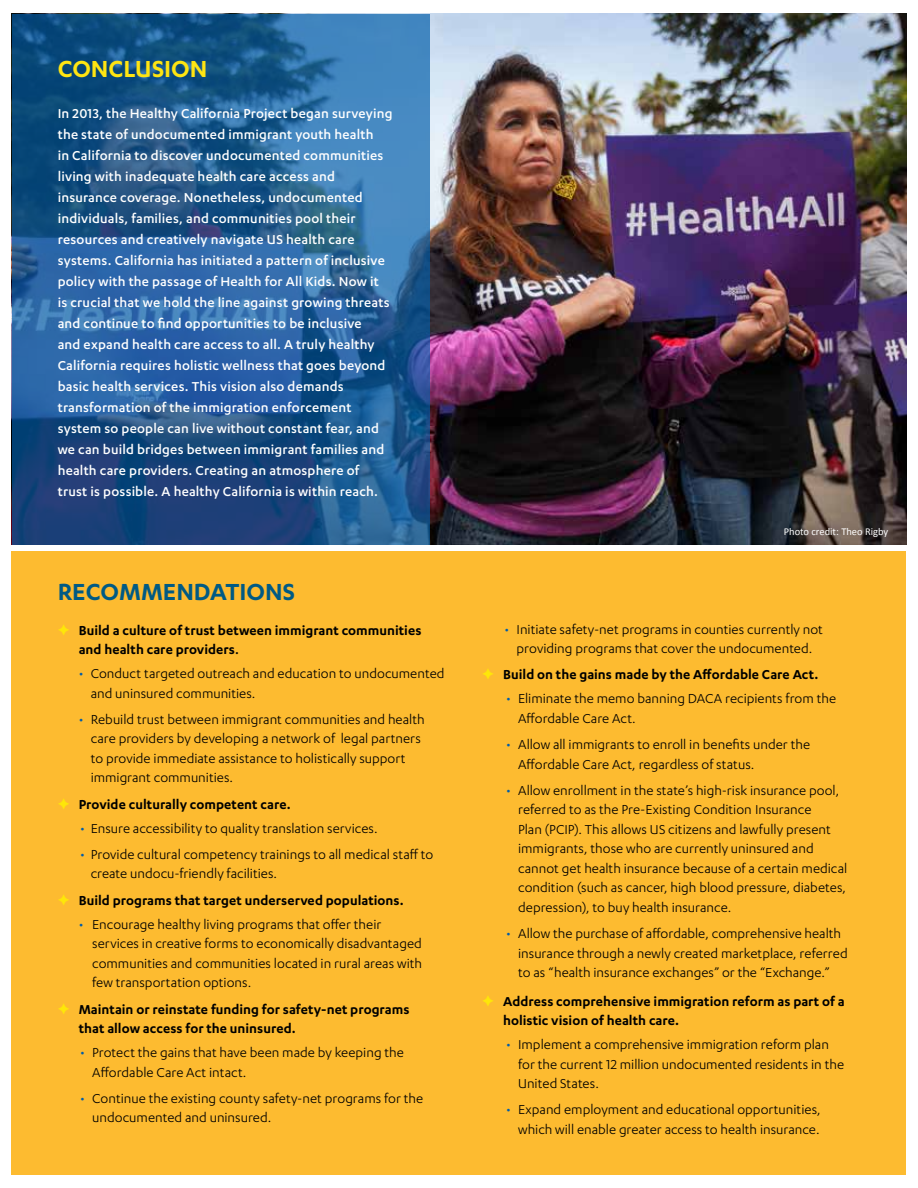
<style>
.page{position:relative;width:918px;height:1188px;background:#fff}
.page>*{position:absolute;margin:0;border:0;box-sizing:border-box;transform-origin:0 0}
.t1{font:600 27px "Karbon";color:#005a84}
.t2{font:600 27px "Karbon";color:#ffe512}
.t3{font:15px/19.5px "Karbon";color:#000}
.t4{font:500 15px/21px "Karbon";letter-spacing:.015em;color:#fff}
.t5{font:600 15px/19.5px "Karbon";letter-spacing:.005em;color:#000}
.t6{font:10.5px "Calibri";color:#fff}
.s1{color:#fee609}
.s2{font-weight:500}
.s3{color:#005daa}
</style>
<div class="page">
<img style="left:12px;top:14px;width:894px;height:530px">
<svg style="left:13px;top:14px;width:417px;height:530px;background:#245d94"></svg>
<div style="left:12px;top:551px;width:894px;height:623px;background:#fdbb30"></div>
<h1 class="t2" style="left:58px;top:54px;width:151px">CONCLUSION</h1>
<p class="t4" style="left:58px;top:103px;width:336px">In 2013, the Healthy California Project began surveying the state of undocumented immigrant youth health<br>in California to discover undocumented communities living with inadequate health care access and insurance coverage. Nonetheless, undocumented individuals, families, and communities pool their resources and creatively navigate US health care systems. California has initiated a pattern of inclusive policy with the passage of Health for All Kids. Now it<br>is crucial that we hold the line against growing threats and continue to find opportunities to be inclusive<br>and expand health care access to all. A truly healthy California requires holistic wellness that goes beyond basic health services. This vision also demands transformation of the immigration enforcement system so people can live without constant fear, and we can build bridges between immigrant families and health care providers. Creating an atmosphere of trust is possible. A healthy California is within reach.</p>
<h1 class="t1" style="left:58px;top:576px;width:239px">RECOMMENDATIONS</h1>
<p class="t5" style="left:79px;top:620px;width:344px;text-indent:-21px"><span class="s1">✦</span> Build a culture of trust between immigrant communities and health care providers<span class="s2">.</span></p>
<p class="t3" style="left:91px;top:663px;width:355px;text-indent:-12px"><span class="s3">•</span> Conduct targeted outreach and education to undocumented and uninsured communities.</p>
<p class="t3" style="left:91px;top:709px;width:335px;text-indent:-12px"><span class="s3">•</span> Rebuild trust between immigrant communities and health care providers by developing a network of legal partners to provide immediate assistance to holistically support immigrant communities.</p>
<p class="t5" style="left:58px;top:794px;width:234px"><span class="s1">✦</span> Provide culturally competent care.</p>
<p class="t3" style="left:80px;top:818px;width:299px"><span class="s3">•</span> Ensure accessibility to quality translation services.</p>
<p class="t3" style="left:91px;top:844px;width:344px;text-indent:-10px"><span class="s3">•</span> Provide cultural competency trainings to all medical staff to create undocu-friendly facilities.</p>
<p class="t5" style="left:58px;top:890px;width:348px"><span class="s1">✦</span> Build programs that target underserved populations.</p>
<p class="t3" style="left:92px;top:914px;width:331px;text-indent:-13px"><span class="s3">•</span> Encourage healthy living programs that offer their services in creative forms to economically disadvantaged communities and communities located in rural areas with few transportation options.</p>
<p class="t5" style="left:79px;top:999px;width:332px;text-indent:-21px"><span class="s1">✦</span> Maintain or reinstate funding for safety-net programs that allow access for the uninsured.</p>
<p class="t3" style="left:92px;top:1042px;width:313px;text-indent:-12px"><span class="s3">•</span> Protect the gains that have been made by keeping the<br>Affordable Care Act intact.</p>
<p class="t3" style="left:92px;top:1088px;width:333px;text-indent:-12px"><span class="s3">•</span> Continue the existing county safety-net programs for the undocumented and uninsured.</p>
<p class="t6" style="left:784px;top:525px;width:106px">Photo credit: Theo Rigby</p>
<p class="t3" style="left:505px;top:619px;width:320px;text-align:center"><span class="s3">•</span> Initiate safety-net programs in counties currently not providing programs that cover the undocumented.</p>
<p class="t5" style="left:482px;top:664px;width:338px"><span class="s1">✦</span> Build on the gains made by the Affordable Care Act.</p>
<p class="t3" style="left:518px;top:689px;width:319px;text-indent:-12px"><span class="s3">•</span> Eliminate the memo banning DACA recipients from the<br>Affordable Care Act.</p>
<p class="t3" style="left:518px;top:734px;width:294px;text-indent:-12px"><span class="s3">•</span> Allow all immigrants to enroll in benefits under the<br>Affordable Care Act, regardless of status.</p>
<p class="t3" style="left:518px;top:780px;width:331px;text-indent:-12px"><span class="s3">•</span> Allow enrollment in the state’s high-risk insurance pool, referred to as the Pre-Existing Condition Insurance<br>Plan (PCIP). This allows US citizens and lawfully present immigrants, those who are currently uninsured and cannot get health insurance because of a certain medical condition (such as cancer, high blood pressure, diabetes, depression), to buy health insurance.</p>
<p class="t3" style="left:518px;top:923px;width:331px;text-indent:-12px"><span class="s3">•</span> Allow the purchase of affordable, comprehensive health insurance through a newly created marketplace, referred to as “health insurance exchanges” or the “Exchange.”</p>
<p class="t5" style="left:503px;top:991px;width:343px;text-indent:-21px"><span class="s1">✦</span> Address comprehensive immigration reform as part of a holistic vision of health care.</p>
<p class="t3" style="left:518px;top:1034px;width:327px;text-indent:-12px"><span class="s3">•</span> Implement a comprehensive immigration reform plan for the current 12 million undocumented residents in the<br>United States.</p>
<p class="t3" style="left:506px;top:1100px;width:316px;text-align:right"><span class="s3">•</span> Expand employment and educational opportunities, which will enable greater access to health insurance.</p>
</div>
